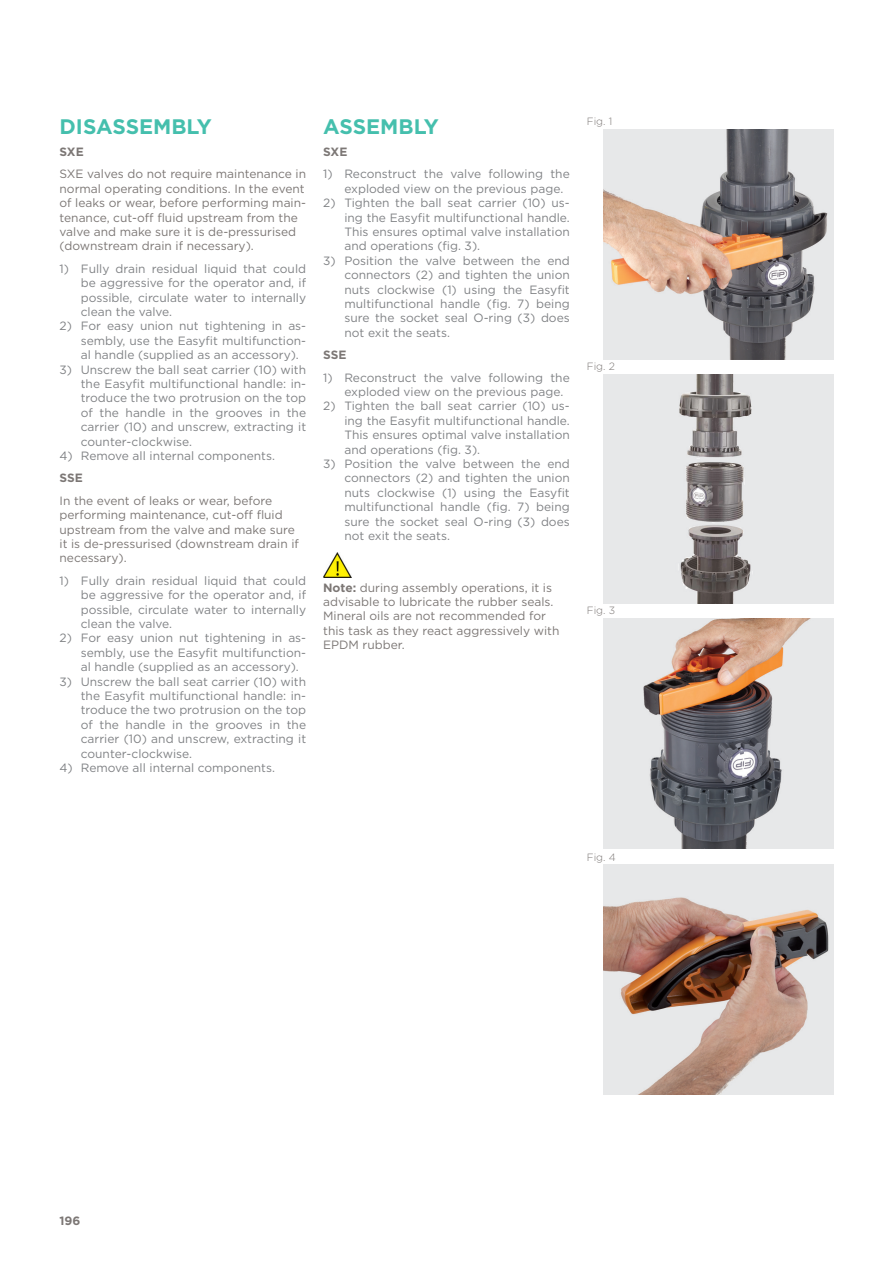
<style>
.page{position:relative;width:893px;height:1263px;background:#fff}
.page>*{position:absolute;margin:0;border:0;box-sizing:border-box;transform-origin:0 0}
.C-9-2-1-Sottotitolo{font:700 21px "Gotham";color:#45bfad}
.C-9-2-2-Sottotitolo{font:700 21px "Gotham";color:#45bfad}
.t1{font:12px/14.4px "Gotham";color:#808285;text-align:justify}
.C-9-2-1-1-Testo{font:12px/14.4px "Gotham";color:#7c7775}
.C-9-2-2-1-Warning{font:12px/14.4px "Gotham";color:#7c7775}
.C-9-2-2-1-Titoletto{font:700 12px "Gotham";color:#7c7775}
.C-9-2-1-1-Titoletto{font:700 12px "Gotham";letter-spacing:-.005em;color:#7c7775}
.C-9-2-Img_didascalia{font:300 10.5px "Gotham";color:#7c7775}
.s1{font-weight:700}
</style>
<div class="page">
<img style="left:323px;top:553px;width:29px;height:24px">
<img style="left:604px;top:130px;width:229px;height:229px">
<img style="left:604px;top:374px;width:229px;height:230px">
<img style="left:604px;top:618px;width:229px;height:230px">
<img style="left:604px;top:865px;width:229px;height:229px">
<p class="C-9-2-1-Sottotitolo" style="left:60px;top:112px;width:154px">DISASSEMBLY</p>
<p class="C-9-2-1-1-Titoletto" style="left:60px;top:144px;width:26px">SXE</p>
<p class="C-9-2-1-1-Testo" style="left:60px;top:167px;width:248px">SXE valves do not require maintenance in normal operating conditions. In the event of leaks or wear, before performing main&shy;tenance, cut-off fluid upstream from the valve and make sure it is de-pressurised (downstream drain if necessary).</p>
<p class="t1" style="left:81px;top:261px;width:227px;text-indent:-21px">1) Fully drain residual liquid that could be aggressive for the operator and, if possible, circulate water to internally clean the valve.</p>
<p class="t1" style="left:81px;top:319px;width:227px;text-indent:-21px">2) For easy union nut tightening in as&shy;sembly, use the Easyfit multifunction&shy;al handle (supplied as an accessory).</p>
<p class="t1" style="left:81px;top:362px;width:227px;text-indent:-21px">3) Unscrew the ball seat carrier (10) with the Easyfit multifunctional handle: in&shy;troduce the two protrusion on the top of the handle in the grooves in the carrier (10) and unscrew, extracting it counter-clockwise.</p>
<p class="t1" style="left:60px;top:448px;width:217px">4) Remove all internal components.</p>
<p class="C-9-2-1-1-Titoletto" style="left:60px;top:470px;width:25px">SSE</p>
<p class="C-9-2-1-1-Testo" style="left:60px;top:493px;width:241px">In the event of leaks or wear, before performing maintenance, cut-off fluid upstream from the valve and make sure it is de-pressurised (downstream drain if necessary).</p>
<p class="t1" style="left:81px;top:573px;width:227px;text-indent:-21px">1) Fully drain residual liquid that could be aggressive for the operator and, if possible, circulate water to internally clean the valve.</p>
<p class="t1" style="left:81px;top:631px;width:227px;text-indent:-21px">2) For easy union nut tightening in as&shy;sembly, use the Easyfit multifunction&shy;al handle (supplied as an accessory).</p>
<p class="t1" style="left:81px;top:674px;width:227px;text-indent:-21px">3) Unscrew the ball seat carrier (10) with the Easyfit multifunctional handle: in&shy;troduce the two protrusion on the top of the handle in the grooves in the carrier (10) and unscrew, extracting it counter-clockwise.</p>
<p class="t1" style="left:60px;top:760px;width:217px">4) Remove all internal components.</p>
<p class="C-9-2-2-Sottotitolo" style="left:323px;top:112px;width:117px">ASSEMBLY</p>
<p class="C-9-2-2-1-Titoletto" style="left:323px;top:144px;width:26px">SXE</p>
<p class="t1" style="left:344px;top:167px;width:227px;text-indent:-21px">1) Reconstruct the valve following the exploded view on the previous page.</p>
<p class="t1" style="left:344px;top:196px;width:227px;text-indent:-21px">2) Tighten the ball seat carrier (10) us&shy;ing the Easyfit multifunctional handle.<br>This ensures optimal valve installation and operations (fig. 3).</p>
<p class="t1" style="left:344px;top:253px;width:227px;text-indent:-21px">3) Position the valve between the end connectors (2) and tighten the union nuts clockwise (1) using the Easyfit multifunctional handle (fig. 7) being sure the socket seal O-ring (3) does not exit the seats.</p>
<p class="C-9-2-2-1-Titoletto" style="left:323px;top:347px;width:25px">SSE</p>
<p class="t1" style="left:344px;top:370px;width:227px;text-indent:-21px">1) Reconstruct the valve following the exploded view on the previous page.</p>
<p class="t1" style="left:344px;top:399px;width:227px;text-indent:-21px">2) Tighten the ball seat carrier (10) us&shy;ing the Easyfit multifunctional handle.<br>This ensures optimal valve installation and operations (fig. 3).</p>
<p class="t1" style="left:344px;top:456px;width:227px;text-indent:-21px">3) Position the valve between the end connectors (2) and tighten the union nuts clockwise (1) using the Easyfit multifunctional handle (fig. 7) being sure the socket seal O-ring (3) does not exit the seats.</p>
<p class="C-9-2-2-1-Warning" style="left:323px;top:580px;width:238px"><span class="s1">Note:</span> during assembly operations, it is advisable to lubricate the rubber seals.<br>Mineral oils are not recommended for this task as they react aggressively with EPDM rubber.</p>
<p class="C-9-2-Img_didascalia" style="left:587px;top:115px;width:27px">Fig. 1</p>
<p class="C-9-2-Img_didascalia" style="left:587px;top:359px;width:30px">Fig. 2</p>
<p class="C-9-2-Img_didascalia" style="left:587px;top:604px;width:30px">Fig. 3</p>
<p class="C-9-2-Img_didascalia" style="left:587px;top:850px;width:30px">Fig. 4</p>
<p class="C-9-2-2-1-Titoletto" style="left:60px;top:1212px;width:22px">196</p>
</div>
